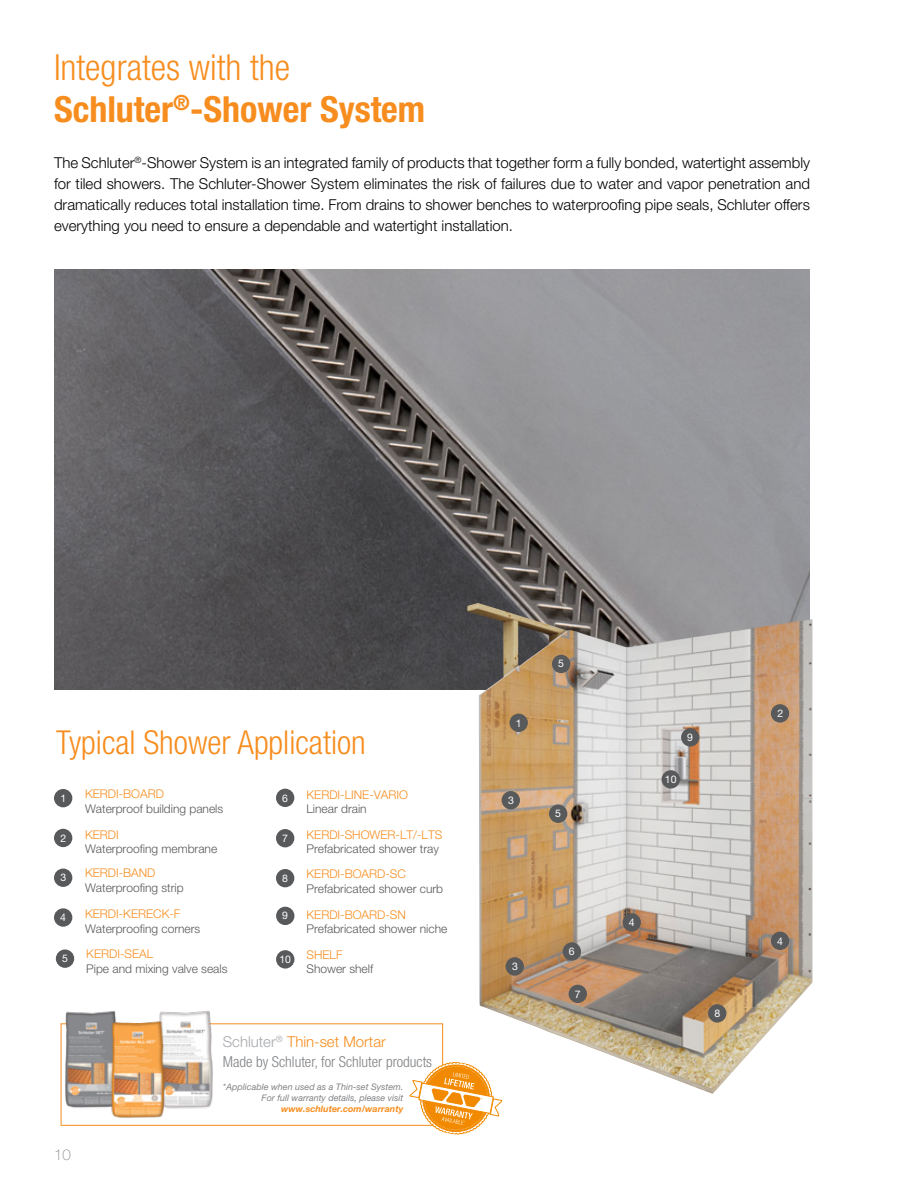
<style>
.page{position:relative;width:918px;height:1188px;background:#fff}
.page>*{position:absolute;margin:0;border:0;box-sizing:border-box;transform-origin:0 0}
.t1{font:700 condensed 36px/42.6px "Helvetica Neue LT Pro";color:#f78d1e}
.t2{font:300 condensed 33px "Helvetica Neue LT Pro";color:#f78d1e}
.t3{font:300 15px/21px "Helvetica Neue LT Pro";color:#000;text-align:justify}
.t4{font:300 condensed 15px/19.5px "Helvetica Neue LT Pro";color:#808285}
.t5{font:100 15px "Helvetica Neue LT Pro";color:#808285}
.t6{font:300 12px "Helvetica Neue LT Pro";color:#58595b}
.t7{font:300 12px "Helvetica Neue LT Pro";color:#f78d1e}
.t8{font:10.5px "Helvetica Neue LT Pro";color:#fff}
.t9{font:italic 9px/10.8px "Helvetica Neue LT Pro";color:#808285;text-align:right}
.t10{font:italic 700 9px "Helvetica Neue LT Pro";color:#f78d1e}
.s1{font-weight:300}
.s2{font-stretch:normal;color:#a7a9ac}
.s3{font-stretch:normal;color:#f78d1e}
</style>
<div class="page">
<img style="left:54px;top:270px;width:756px;height:419px">
<div style="left:54px;top:789px;width:18px;height:18px;background:#58595b;border-radius:50%"></div>
<div style="left:54px;top:829px;width:18px;height:18px;background:#58595b;border-radius:50%"></div>
<div style="left:54px;top:869px;width:18px;height:18px;background:#58595b;border-radius:50%"></div>
<div style="left:54px;top:908px;width:18px;height:19px;background:#58595b;border-radius:50%"></div>
<div style="left:56px;top:949px;width:18px;height:19px;background:#58595b;border-radius:50%"></div>
<div style="left:276px;top:789px;width:18px;height:18px;background:#58595b;border-radius:50%"></div>
<div style="left:276px;top:829px;width:18px;height:18px;background:#58595b;border-radius:50%"></div>
<div style="left:276px;top:869px;width:18px;height:18px;background:#58595b;border-radius:50%"></div>
<div style="left:276px;top:907px;width:18px;height:18px;background:#58595b;border-radius:50%"></div>
<div style="left:276px;top:950px;width:18px;height:19px;background:#58595b;border-radius:50%"></div>
<img style="left:467px;top:603px;width:345px;height:491px">
<div style="left:510px;top:714px;width:18px;height:18px;background:#58595b;border-radius:50%"></div>
<div style="left:771px;top:704px;width:18px;height:19px;background:#58595b;border-radius:50%"></div>
<div style="left:502px;top:791px;width:18px;height:18px;background:#58595b;border-radius:50%"></div>
<div style="left:623px;top:913px;width:18px;height:19px;background:#58595b;border-radius:50%"></div>
<div style="left:771px;top:932px;width:18px;height:18px;background:#58595b;border-radius:50%"></div>
<div style="left:506px;top:957px;width:18px;height:19px;background:#58595b;border-radius:50%"></div>
<div style="left:549px;top:805px;width:18px;height:18px;background:#58595b;border-radius:50%"></div>
<div style="left:552px;top:655px;width:18px;height:18px;background:#58595b;border-radius:50%"></div>
<div style="left:563px;top:942px;width:18px;height:19px;background:#58595b;border-radius:50%"></div>
<div style="left:569px;top:985px;width:18px;height:18px;background:#58595b;border-radius:50%"></div>
<div style="left:708px;top:1004px;width:18px;height:19px;background:#58595b;border-radius:50%"></div>
<div style="left:681px;top:728px;width:18px;height:19px;background:#58595b;border-radius:50%"></div>
<div style="left:662px;top:770px;width:18px;height:19px;background:#58595b;border-radius:50%"></div>
<div style="left:61px;top:1024px;width:382px;height:102px;border:1px solid #f78d1e"></div>
<img style="left:60px;top:1010px;width:180px;height:110px">
<svg style="left:409px;top:1062px;width:94px;height:73px"></svg>
<h1 class="t1" style="left:54px;top:45px;width:373px"><span class="s1">Integrates with the<br></span>Schluter<sup>®</sup>-Shower System</h1>
<p class="t3" style="left:54px;top:152px;width:758px">The Schluter<sup>®</sup>-Shower System is an integrated family of products that together form a fully bonded, watertight assembly for tiled showers. The Schluter-Shower System eliminates the risk of failures due to water and vapor penetration and dramatically reduces total installation time. From drains to shower benches to waterproofing pipe seals, Schluter offers everything you need to ensure a dependable and watertight installation.</p>
<h2 class="t2" style="left:56px;top:723px;width:311px">Typical Shower Application</h2>
<p class="t8" style="left:60px;top:792px;width:7px">1</p>
<p class="t8" style="left:60px;top:832px;width:7px">2</p>
<p class="t8" style="left:60px;top:871px;width:7px">3</p>
<p class="t8" style="left:60px;top:911px;width:7px">4</p>
<p class="t8" style="left:62px;top:952px;width:7px">5</p>
<p class="t7" style="left:85px;top:787px;width:80px">KERDI-BOARD</p>
<p class="t6" style="left:85px;top:801px;width:140px">Waterproof building panels</p>
<p class="t7" style="left:85px;top:827px;width:35px">KERDI</p>
<p class="t6" style="left:85px;top:841px;width:134px">Waterproofing membrane</p>
<p class="t7" style="left:85px;top:866px;width:72px">KERDI-BAND</p>
<p class="t6" style="left:85px;top:880px;width:100px">Waterproofing strip</p>
<p class="t7" style="left:85px;top:907px;width:97px">KERDI-KERECK-F</p>
<p class="t6" style="left:85px;top:921px;width:117px">Waterproofing corners</p>
<p class="t7" style="left:86px;top:947px;width:68px">KERDI-SEAL</p>
<p class="t6" style="left:86px;top:961px;width:143px">Pipe and mixing valve seals</p>
<p class="t8" style="left:282px;top:792px;width:7px">6</p>
<p class="t8" style="left:282px;top:832px;width:7px">7</p>
<p class="t8" style="left:282px;top:872px;width:7px">8</p>
<p class="t8" style="left:282px;top:909px;width:7px">9</p>
<p class="t8" style="left:279px;top:953px;width:13px">10</p>
<p class="t7" style="left:306px;top:787px;width:103px">KERDI-LINE-VARIO</p>
<p class="t6" style="left:306px;top:801px;width:62px">Linear drain</p>
<p class="t7" style="left:306px;top:827px;width:137px">KERDI-SHOWER-LT/-LTS</p>
<p class="t6" style="left:306px;top:842px;width:134px">Prefabricated shower tray</p>
<p class="t7" style="left:306px;top:867px;width:101px">KERDI-BOARD-SC</p>
<p class="t6" style="left:306px;top:881px;width:138px">Prefabricated shower curb</p>
<p class="t7" style="left:306px;top:907px;width:101px">KERDI-BOARD-SN</p>
<p class="t6" style="left:306px;top:922px;width:142px">Prefabricated shower niche</p>
<p class="t7" style="left:306px;top:947px;width:38px">SHELF</p>
<p class="t6" style="left:306px;top:961px;width:68px">Shower shelf</p>
<p class="t5" style="left:54px;top:1146px;width:18px">10</p>
<p class="t4" style="left:223px;top:1032px;width:211px"><span class="s2">Schluter</span><sup>®</sup> <span class="s3">Thin-set Mortar<br></span>Made by Schluter, for Schluter products</p>
<p class="t9" style="left:223px;top:1082px;width:182px">*Applicable when used as a Thin-set System.<br>For full warranty details, please visit</p>
<p class="t10" style="left:281px;top:1103px;width:124px">www.schluter.com/warranty</p>
<p class="t8" style="left:516px;top:717px;width:7px">1</p>
<p class="t8" style="left:508px;top:794px;width:7px">3</p>
<p class="t8" style="left:558px;top:657px;width:7px">5</p>
<p class="t8" style="left:555px;top:807px;width:7px">5</p>
<p class="t8" style="left:512px;top:960px;width:7px">3</p>
<p class="t8" style="left:569px;top:945px;width:7px">6</p>
<p class="t8" style="left:575px;top:988px;width:7px">7</p>
<p class="t8" style="left:687px;top:731px;width:7px">9</p>
<p class="t8" style="left:665px;top:773px;width:13px">10</p>
<p class="t8" style="left:629px;top:916px;width:7px">4</p>
<p class="t8" style="left:714px;top:1007px;width:7px">8</p>
<p class="t8" style="left:777px;top:707px;width:7px">2</p>
<p class="t8" style="left:777px;top:935px;width:7px">4</p>
</div>
